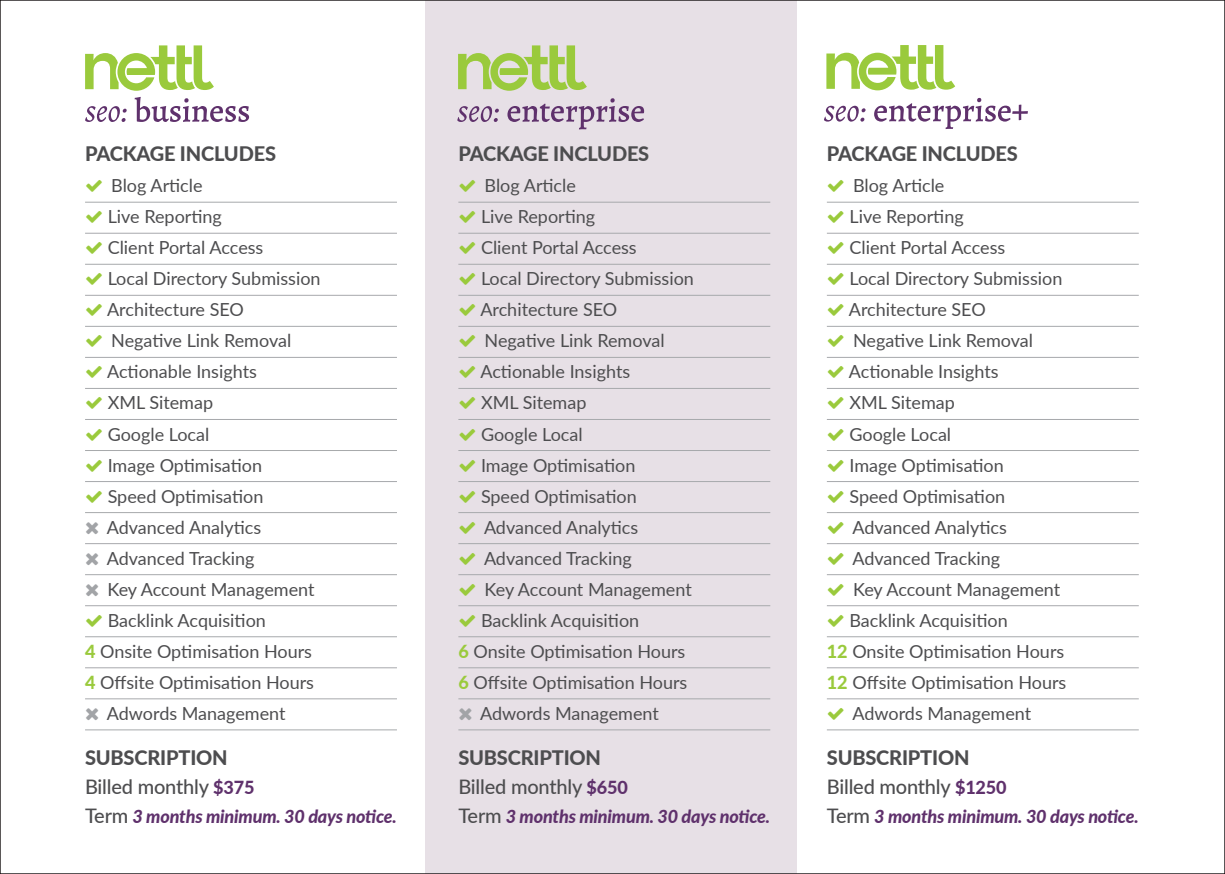
<style>
.page{position:relative;width:1225px;height:874px;background:#fff}
.page>*{position:absolute;margin:0;border:0;box-sizing:border-box;transform-origin:0 0}
.t1{font:500 20px/29px "Lato";letter-spacing:-.01em;color:#4d4d4f}
.t2{font:800 20px "Lato";letter-spacing:-.01em;color:#4d4d4f}
.t3{font:18px "Lato";color:#4d4d4f}
.t4{font:italic 800 18px "Lato";letter-spacing:-.01em;color:#5f316c}
.s1{font-weight:800;color:#9aca3c}
.s2{font-weight:800}
.s3{font-weight:800;font-size:18px;color:#5f316c}
.s4{font-weight:500;font-style:normal;font-size:20px;color:#4d4d4f}
</style>
<div class="page">
<div style="left:425px;top:0;width:372px;height:873px;background:#e7e0e6"></div>
<hr style="left:827px;top:202px;width:311px;height:1px;background:#a7a9ac">
<hr style="left:827px;top:233px;width:311px;height:1px;background:#a7a9ac">
<hr style="left:827px;top:264px;width:311px;height:1px;background:#a7a9ac">
<hr style="left:827px;top:295px;width:311px;height:1px;background:#a7a9ac">
<hr style="left:827px;top:326px;width:311px;height:1px;background:#a7a9ac">
<hr style="left:827px;top:357px;width:311px;height:1px;background:#a7a9ac">
<hr style="left:827px;top:388px;width:311px;height:1px;background:#a7a9ac">
<hr style="left:827px;top:419px;width:311px;height:1px;background:#a7a9ac">
<hr style="left:827px;top:450px;width:311px;height:1px;background:#a7a9ac">
<hr style="left:827px;top:481px;width:311px;height:1px;background:#a7a9ac">
<hr style="left:827px;top:512px;width:311px;height:1px;background:#a7a9ac">
<hr style="left:827px;top:543px;width:311px;height:1px;background:#a7a9ac">
<hr style="left:827px;top:574px;width:311px;height:1px;background:#a7a9ac">
<hr style="left:827px;top:605px;width:311px;height:1px;background:#a7a9ac">
<hr style="left:827px;top:636px;width:311px;height:1px;background:#a7a9ac">
<hr style="left:827px;top:667px;width:311px;height:1px;background:#a7a9ac">
<hr style="left:827px;top:698px;width:311px;height:1px;background:#a7a9ac">
<hr style="left:827px;top:729px;width:311px;height:1px;background:#a7a9ac">
<svg style="left:85px;top:45px;width:129px;height:46px"></svg>
<svg style="left:85px;top:97px;width:164px;height:25px"></svg>
<svg style="left:458px;top:45px;width:129px;height:46px"></svg>
<svg style="left:457px;top:98px;width:187px;height:31px"></svg>
<svg style="left:826px;top:45px;width:129px;height:45px"></svg>
<svg style="left:824px;top:98px;width:204px;height:31px"></svg>
<hr style="left:85px;top:202px;width:312px;height:1px;background:#a7a9ac">
<hr style="left:85px;top:233px;width:312px;height:1px;background:#a7a9ac">
<hr style="left:85px;top:264px;width:312px;height:1px;background:#a7a9ac">
<hr style="left:85px;top:295px;width:312px;height:1px;background:#a7a9ac">
<hr style="left:85px;top:326px;width:312px;height:1px;background:#a7a9ac">
<hr style="left:85px;top:357px;width:312px;height:1px;background:#a7a9ac">
<hr style="left:85px;top:388px;width:312px;height:1px;background:#a7a9ac">
<hr style="left:85px;top:419px;width:312px;height:1px;background:#a7a9ac">
<hr style="left:85px;top:450px;width:312px;height:1px;background:#a7a9ac">
<hr style="left:85px;top:481px;width:312px;height:1px;background:#a7a9ac">
<hr style="left:85px;top:512px;width:312px;height:1px;background:#a7a9ac">
<hr style="left:85px;top:543px;width:312px;height:1px;background:#a7a9ac">
<hr style="left:85px;top:574px;width:312px;height:1px;background:#a7a9ac">
<hr style="left:85px;top:605px;width:312px;height:1px;background:#a7a9ac">
<hr style="left:85px;top:636px;width:312px;height:1px;background:#a7a9ac">
<hr style="left:85px;top:667px;width:312px;height:1px;background:#a7a9ac">
<hr style="left:85px;top:698px;width:312px;height:1px;background:#a7a9ac">
<hr style="left:85px;top:729px;width:312px;height:1px;background:#a7a9ac">
<hr style="left:458px;top:202px;width:312px;height:1px;background:#a7a9ac">
<hr style="left:458px;top:233px;width:312px;height:1px;background:#a7a9ac">
<hr style="left:458px;top:264px;width:312px;height:1px;background:#a7a9ac">
<hr style="left:458px;top:295px;width:312px;height:1px;background:#a7a9ac">
<hr style="left:458px;top:326px;width:312px;height:1px;background:#a7a9ac">
<hr style="left:458px;top:357px;width:312px;height:1px;background:#a7a9ac">
<hr style="left:458px;top:388px;width:312px;height:1px;background:#a7a9ac">
<hr style="left:458px;top:419px;width:312px;height:1px;background:#a7a9ac">
<hr style="left:458px;top:450px;width:312px;height:1px;background:#a7a9ac">
<hr style="left:458px;top:481px;width:312px;height:1px;background:#a7a9ac">
<hr style="left:458px;top:512px;width:312px;height:1px;background:#a7a9ac">
<hr style="left:458px;top:543px;width:312px;height:1px;background:#a7a9ac">
<hr style="left:458px;top:574px;width:312px;height:1px;background:#a7a9ac">
<hr style="left:458px;top:605px;width:312px;height:1px;background:#a7a9ac">
<hr style="left:458px;top:636px;width:312px;height:1px;background:#a7a9ac">
<hr style="left:458px;top:667px;width:312px;height:1px;background:#a7a9ac">
<hr style="left:458px;top:698px;width:312px;height:1px;background:#a7a9ac">
<hr style="left:458px;top:729px;width:312px;height:1px;background:#a7a9ac">
<p class="t2" style="left:85px;top:139px;width:192px">PACKAGE INCLUDES</p>
<p class="t3" style="left:111px;top:173px;width:93px">Blog Article</p>
<p class="t3" style="left:108px;top:204px;width:116px">Live Reporting</p>
<p class="t3" style="left:108px;top:235px;width:157px">Client Portal Access</p>
<p class="t3" style="left:108px;top:266px;width:214px">Local Directory Submission</p>
<p class="t3" style="left:107px;top:297px;width:138px">Architecture SEO</p>
<p class="t3" style="left:111px;top:328px;width:181px">Negative Link Removal</p>
<p class="t3" style="left:107px;top:359px;width:151px">Actionable Insights</p>
<p class="t3" style="left:108px;top:390px;width:107px">XML Sitemap</p>
<p class="t3" style="left:108px;top:421px;width:103px">Google Local</p>
<p class="t3" style="left:108px;top:452px;width:156px">Image Optimisation</p>
<p class="t3" style="left:108px;top:483px;width:157px">Speed Optimisation</p>
<p class="t3" style="left:107px;top:514px;width:156px">Advanced Analytics</p>
<p class="t3" style="left:107px;top:545px;width:149px">Advanced Tracking</p>
<p class="t3" style="left:107px;top:576px;width:209px">Key Account Management</p>
<p class="t3" style="left:108px;top:607px;width:160px">Backlink Acquisition</p>
<p class="t3" style="left:85px;top:638px;width:228px"><span class="s1">4</span> Onsite Optimisation Hours</p>
<p class="t3" style="left:85px;top:669px;width:230px"><span class="s1">4</span> Offsite Optimisation Hours</p>
<p class="t3" style="left:107px;top:700px;width:180px">Adwords Management</p>
<p class="t1" style="left:85px;top:741px;width:171px"><span class="s2">SUBSCRIPTION<br></span>Billed monthly <span class="s3">$375</span></p>
<p class="t4" style="left:85px;top:802px;width:313px"><span class="s4">Term</span> 3 months minimum. 30 days notice.</p>
<p class="t2" style="left:458px;top:139px;width:192px">PACKAGE INCLUDES</p>
<p class="t3" style="left:484px;top:173px;width:93px">Blog Article</p>
<p class="t3" style="left:481px;top:204px;width:116px">Live Reporting</p>
<p class="t3" style="left:481px;top:235px;width:157px">Client Portal Access</p>
<p class="t3" style="left:481px;top:266px;width:214px">Local Directory Submission</p>
<p class="t3" style="left:480px;top:297px;width:138px">Architecture SEO</p>
<p class="t3" style="left:484px;top:328px;width:181px">Negative Link Removal</p>
<p class="t3" style="left:480px;top:359px;width:151px">Actionable Insights</p>
<p class="t3" style="left:481px;top:390px;width:107px">XML Sitemap</p>
<p class="t3" style="left:481px;top:421px;width:103px">Google Local</p>
<p class="t3" style="left:481px;top:452px;width:156px">Image Optimisation</p>
<p class="t3" style="left:481px;top:483px;width:157px">Speed Optimisation</p>
<p class="t3" style="left:484px;top:514px;width:156px">Advanced Analytics</p>
<p class="t3" style="left:484px;top:545px;width:149px">Advanced Tracking</p>
<p class="t3" style="left:484px;top:576px;width:209px">Key Account Management</p>
<p class="t3" style="left:481px;top:607px;width:160px">Backlink Acquisition</p>
<p class="t3" style="left:458px;top:638px;width:228px"><span class="s1">6</span> Onsite Optimisation Hours</p>
<p class="t3" style="left:458px;top:669px;width:230px"><span class="s1">6</span> Offsite Optimisation Hours</p>
<p class="t3" style="left:480px;top:700px;width:180px">Adwords Management</p>
<p class="t1" style="left:458px;top:741px;width:171px"><span class="s2">SUBSCRIPTION<br></span>Billed monthly <span class="s3">$650</span></p>
<p class="t4" style="left:458px;top:802px;width:313px"><span class="s4">Term</span> 3 months minimum. 30 days notice.</p>
<p class="t2" style="left:827px;top:139px;width:192px">PACKAGE INCLUDES</p>
<p class="t3" style="left:853px;top:173px;width:93px">Blog Article</p>
<p class="t3" style="left:849px;top:204px;width:116px">Live Reporting</p>
<p class="t3" style="left:849px;top:235px;width:157px">Client Portal Access</p>
<p class="t3" style="left:849px;top:266px;width:214px">Local Directory Submission</p>
<p class="t3" style="left:849px;top:297px;width:138px">Architecture SEO</p>
<p class="t3" style="left:853px;top:328px;width:181px">Negative Link Removal</p>
<p class="t3" style="left:849px;top:359px;width:151px">Actionable Insights</p>
<p class="t3" style="left:849px;top:390px;width:107px">XML Sitemap</p>
<p class="t3" style="left:849px;top:421px;width:103px">Google Local</p>
<p class="t3" style="left:849px;top:452px;width:156px">Image Optimisation</p>
<p class="t3" style="left:849px;top:483px;width:157px">Speed Optimisation</p>
<p class="t3" style="left:852px;top:514px;width:156px">Advanced Analytics</p>
<p class="t3" style="left:852px;top:545px;width:149px">Advanced Tracking</p>
<p class="t3" style="left:853px;top:576px;width:209px">Key Account Management</p>
<p class="t3" style="left:849px;top:607px;width:160px">Backlink Acquisition</p>
<p class="t3" style="left:827px;top:638px;width:239px"><span class="s1">12</span> Onsite Optimisation Hours</p>
<p class="t3" style="left:827px;top:669px;width:241px"><span class="s1">12</span> Offsite Optimisation Hours</p>
<p class="t3" style="left:852px;top:700px;width:180px">Adwords Management</p>
<p class="t1" style="left:827px;top:741px;width:181px"><span class="s2">SUBSCRIPTION<br></span>Billed monthly <span class="s3">$1250</span></p>
<p class="t4" style="left:827px;top:802px;width:313px"><span class="s4">Term</span> 3 months minimum. 30 days notice.</p>
</div>
